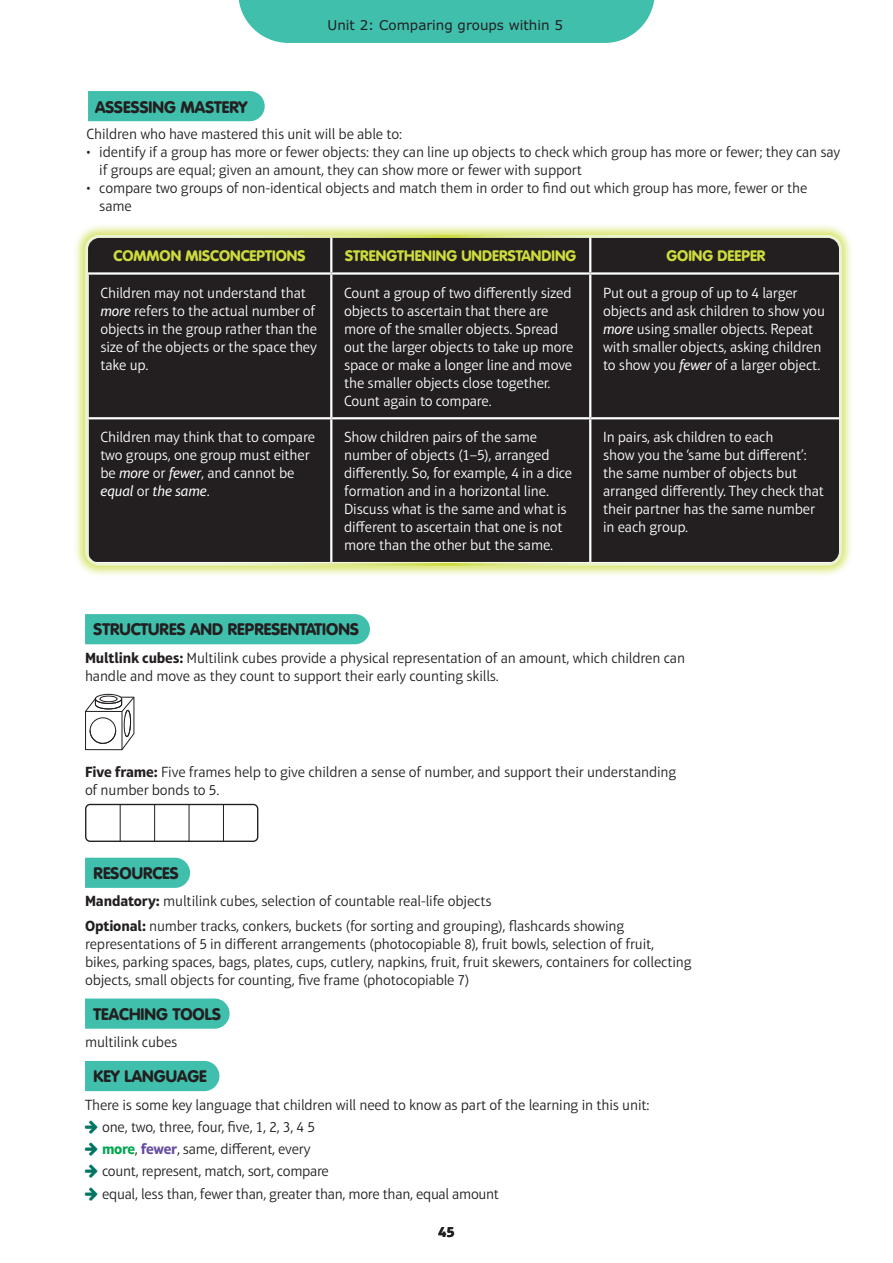
<style>
.page{position:relative;width:893px;height:1263px;background:#fff}
.page>*{position:absolute;margin:0;border:0;box-sizing:border-box;transform-origin:0 0}
.t1{font:900 16.5px "VAG Rounded LT Pro";color:#231f20}
.t2{font:300 15px/18px "Aptifer Sans LT Pro";letter-spacing:-.01em;color:#231f20}
.t3{font:300 15px/18px "Aptifer Sans LT Pro";letter-spacing:-.01em;color:#fff}
.t4{font:900 15px "VAG Rounded LT Pro";color:#ccdc3d}
.t5{font:700 15px "Aptifer Sans LT Pro";color:#231f20}
.t6{font:13.5px "Verdana Pro";color:#231f20}
.s1{font-weight:400;font-style:italic}
.s2{font-weight:700}
.s3{font-weight:700;color:#00a54f}
.s4{font-weight:700;color:#654d9f}
</style>
<div class="page">
<div style="left:85px;top:614px;width:285px;height:30px;background:#40bfad"></div>
<hr style="left:120px;top:804px;width:1px;height:37px;background:#231f20">
<hr style="left:154px;top:804px;width:1px;height:37px;background:#231f20">
<hr style="left:189px;top:804px;width:1px;height:37px;background:#231f20">
<hr style="left:223px;top:804px;width:1px;height:37px;background:#231f20">
<div style="left:85px;top:804px;width:173px;height:38px;border:1px solid #231f20;border-radius:4px"></div>
<div style="left:85px;top:858px;width:105px;height:30px;background:#40bfad"></div>
<svg style="left:85px;top:998px;width:145px;height:31px"></svg>
<div style="left:85px;top:1061px;width:134px;height:30px;background:#40bfad"></div>
<div style="left:88px;top:91px;width:177px;height:30px;background:#40bfad"></div>
<div style="left:73px;top:223px;width:781px;height:355px;background:#ccdc3d;opacity:.75"></div>
<div style="left:88px;top:236px;width:752px;height:326px;background:#231f20"></div>
<hr style="left:330px;top:275px;width:2px;height:142px;background:#fff">
<hr style="left:589px;top:275px;width:2px;height:142px;background:#fff">
<hr style="left:87px;top:417px;width:244px;height:2px;background:#fff">
<hr style="left:331px;top:417px;width:259px;height:2px;background:#fff">
<hr style="left:330px;top:419px;width:2px;height:143px;background:#fff">
<hr style="left:590px;top:417px;width:250px;height:2px;background:#fff">
<hr style="left:589px;top:419px;width:2px;height:143px;background:#fff">
<hr style="left:87px;top:562px;width:244px;height:2px;background:#fff">
<hr style="left:590px;top:562px;width:250px;height:2px;background:#fff">
<hr style="left:330px;top:236px;width:2px;height:36px;background:#fff">
<hr style="left:589px;top:236px;width:2px;height:36px;background:#fff">
<hr style="left:87px;top:272px;width:244px;height:3px;background:#fff">
<hr style="left:331px;top:272px;width:259px;height:3px;background:#fff">
<hr style="left:590px;top:272px;width:250px;height:3px;background:#fff">
<hr style="left:87px;top:419px;width:2px;height:143px;background:#fff">
<hr style="left:840px;top:419px;width:1px;height:143px;background:#fff">
<div style="left:85px;top:235px;width:757px;height:331px;border:3px solid #fff;border-radius:13px"></div>
<div style="left:238px;top:0;width:417px;height:43px;background:#40bfad"></div>
<svg style="left:85px;top:694px;width:49px;height:56px"></svg>
<p class="t6" style="left:328px;top:17px;width:237px">Unit 2: Comparing groups within 5</p>
<p class="t1" style="left:95px;top:96px;width:154px">ASSESSING MASTERY</p>
<p class="t2" style="left:87px;top:125px;width:317px">Children who have mastered this unit will be able to:</p>
<p class="t2" style="left:99px;top:143px;width:743px;text-indent:-13px">• identify if a group has more or fewer objects: they can line up objects to check which group has more or fewer; they can say if groups are equal; given an amount, they can show more or fewer with support</p>
<p class="t2" style="left:99px;top:179px;width:710px;text-indent:-13px">• compare two groups of non-identical objects and match them in order to find out which group has more, fewer or the same</p>
<p class="t4" style="left:113px;top:245px;width:194px">COMMON MISCONCEPTIONS</p>
<p class="t4" style="left:345px;top:245px;width:233px">STRENGTHENING UNDERSTANDING</p>
<p class="t4" style="left:666px;top:245px;width:101px">GOING DEEPER</p>
<p class="t3" style="left:100px;top:283px;width:218px">Children may not understand that <span class="s1">more</span> refers to the actual number of objects in the group rather than the size of the objects or the space they take up.</p>
<p class="t3" style="left:344px;top:283px;width:231px">Count a group of two differently sized objects to ascertain that there are more of the smaller objects. Spread out the larger objects to take up more space or make a longer line and move the smaller objects close together.<br>Count again to compare.</p>
<p class="t3" style="left:603px;top:283px;width:223px">Put out a group of up to 4 larger objects and ask children to show you <span class="s1">more</span> using smaller objects. Repeat with smaller objects, asking children to show you <span class="s1">fewer</span> of a larger object.</p>
<p class="t3" style="left:100px;top:428px;width:216px">Children may think that to compare two groups, one group must either be <span class="s1">more</span> or <span class="s1">fewer</span>, and cannot be <span class="s1">equal</span> or <span class="s1">the same</span>.</p>
<p class="t3" style="left:344px;top:428px;width:230px">Show children pairs of the same number of objects (1–5), arranged differently. So, for example, 4 in a dice formation and in a horizontal line.<br>Discuss what is the same and what is different to ascertain that one is not more than the other but the same.</p>
<p class="t3" style="left:603px;top:428px;width:223px">In pairs, ask children to each<br>show you the ‘same but different’: the same number of objects but arranged differently. They check that their partner has the same number in each group.</p>
<p class="t1" style="left:94px;top:618px;width:267px">STRUCTURES AND REPRESENTATIONS</p>
<p class="t2" style="left:85px;top:649px;width:602px"><span class="s2">Multlink cubes:</span> Multilink cubes provide a physical representation of an amount, which children can handle and move as they count to support their early counting skills.</p>
<p class="t2" style="left:85px;top:763px;width:593px"><span class="s2">Five frame:</span> Five frames help to give children a sense of number, and support their understanding of number bonds to 5.</p>
<p class="t1" style="left:94px;top:862px;width:87px">RESOURCES</p>
<p class="t2" style="left:85px;top:889px;width:541px;line-height:24.3px"><span class="s2">Mandatory:</span> multilink cubes, selection of countable real-life objects<br><span class="s2">Optional:</span> number tracks, conkers, buckets (for sorting and grouping), flashcards showing</p>
<p class="t2" style="left:85px;top:935px;width:608px">representations of 5 in different arrangements (photocopiable 8), fruit bowls, selection of fruit, bikes, parking spaces, bags, plates, cups, cutlery, napkins, fruit, fruit skewers, containers for collecting objects, small objects for counting, five frame (photocopiable 7)</p>
<p class="t1" style="left:94px;top:1003px;width:129px">TEACHING TOOLS</p>
<p class="t2" style="left:85px;top:1033px;width:94px">multilink cubes</p>
<p class="t1" style="left:94px;top:1065px;width:115px">KEY LANGUAGE</p>
<p class="t2" style="left:102px;top:1093px;width:549px;line-height:22.2px;text-indent:-17px">There is some key language that children will need to know as part of the learning in this unit: one, two, three, four, five, 1, 2, 3, 4 5<br><span class="s3">more</span>, <span class="s4">fewer</span>, same, different, every<br>count, represent, match, sort, compare<br>equal, less than, fewer than, greater than, more than, equal amount</p>
<p class="t5" style="left:438px;top:1223px;width:18px">45</p>
</div>
